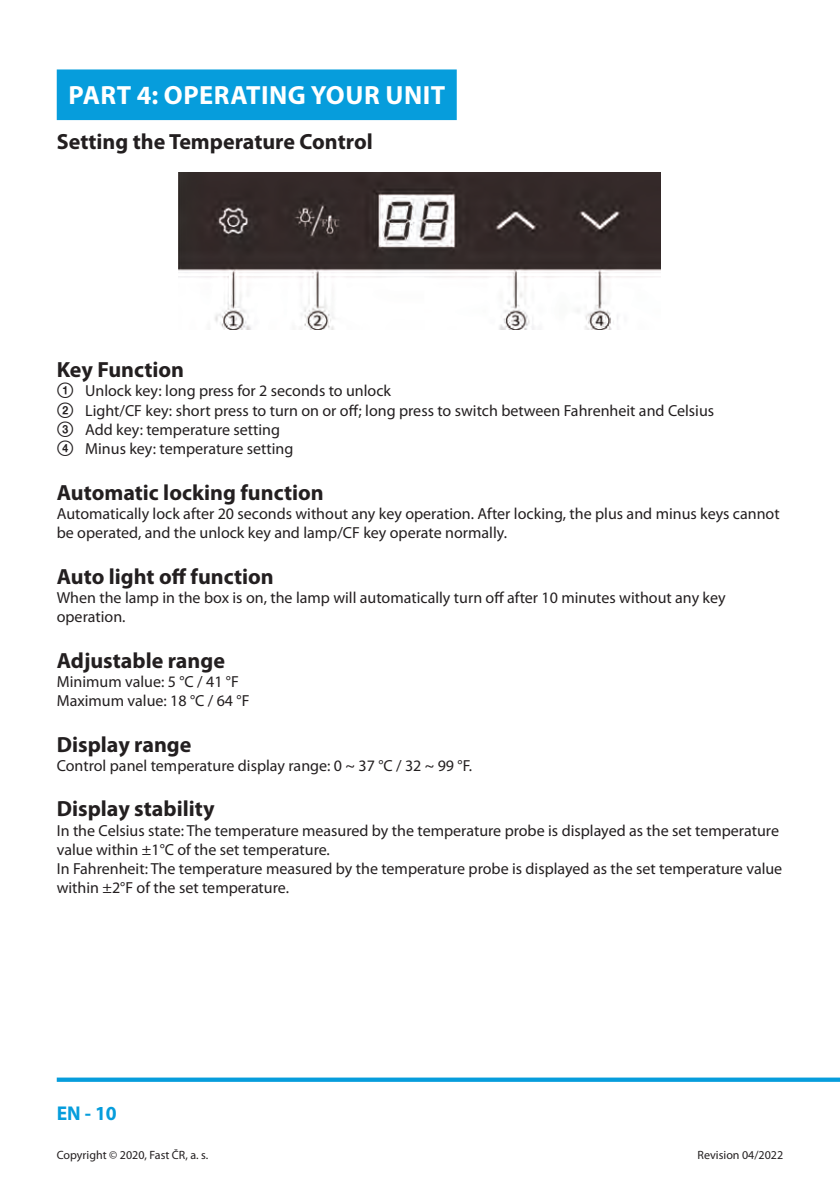
<style>
.page{position:relative;width:840px;height:1191px;background:#fff}
.page>*{position:absolute;margin:0;border:0;box-sizing:border-box;transform-origin:0 0}
.Nadpis_13_2{font:700 26.4px "Myriad Pro";letter-spacing:.02em;color:#fff}
.Podnadpis_11{font:700 22px "Myriad Pro";color:#231f20}
.t1{font:700 20px "Myriad Pro";color:#069ddc}
.Základný_8{font:16px/19.2px "Myriad Pro";color:#231f20}
.Odsadené_čísla_8{font:16px "Myriad Pro";color:#231f20}
.t2{font:12px "Myriad Pro";color:#231f20}
.s1{font-family:"Sony Circled Numbers Posi"}
</style>
<div class="page">
<svg style="left:57px;top:1077px;width:782px;height:4px;background:#29aae0"></svg>
<div style="left:57px;top:69px;width:399px;height:51px;background:#069ddc"></div>
<img style="left:179px;top:173px;width:481px;height:156px">
<p class="Nadpis_13_2" style="left:68px;top:77px;width:378px">PART 4: OPERATING YOUR UNIT</p>
<p class="Podnadpis_11" style="left:57px;top:127px;width:317px">Setting the Temperature Control</p>
<p class="Podnadpis_11" style="left:57px;top:355px;width:129px">Key Function</p>
<p class="Odsadené_čísla_8" style="left:57px;top:381px;width:335px"><span class="s1">1</span> Unlock key: long press for 2 seconds to unlock</p>
<p class="Odsadené_čísla_8" style="left:57px;top:400px;width:658px"><span class="s1">2</span> Light/CF key: short press to turn on or off; long press to switch between Fahrenheit and Celsius</p>
<p class="Odsadené_čísla_8" style="left:57px;top:419px;width:225px"><span class="s1">3</span> Add key: temperature setting</p>
<p class="Odsadené_čísla_8" style="left:57px;top:439px;width:238px"><span class="s1">4</span> Minus key: temperature setting</p>
<p class="Podnadpis_11" style="left:57px;top:478px;width:268px">Automatic locking function</p>
<p class="Základný_8" style="left:57px;top:503px;width:724px">Automatically lock after 20 seconds without any key operation. After locking, the plus and minus keys cannot be operated, and the unlock key and lamp/CF key operate normally.</p>
<p class="Podnadpis_11" style="left:57px;top:562px;width:218px">Auto light off function</p>
<p class="Základný_8" style="left:57px;top:587px;width:670px">When the lamp in the box is on, the lamp will automatically turn off after 10 minutes without any key operation.</p>
<p class="Podnadpis_11" style="left:57px;top:646px;width:170px">Adjustable range</p>
<p class="Základný_8" style="left:57px;top:671px;width:183px">Minimum value: 5 °C / 41 °F</p>
<p class="Základný_8" style="left:57px;top:691px;width:194px">Maximum value: 18 °C / 64 °F</p>
<p class="Podnadpis_11" style="left:57px;top:730px;width:136px">Display range</p>
<p class="Základný_8" style="left:57px;top:755px;width:417px">Control panel temperature display range: 0 ~ 37 °C / 32 ~ 99 °F.</p>
<p class="Podnadpis_11" style="left:57px;top:794px;width:159px">Display stability</p>
<p class="Základný_8" style="left:57px;top:820px;width:723px">In the Celsius state: The temperature measured by the temperature probe is displayed as the set temperature value within ±1°C of the set temperature.</p>
<p class="Základný_8" style="left:57px;top:859px;width:726px">In Fahrenheit: The temperature measured by the temperature probe is displayed as the set temperature value within ±2°F of the set temperature.</p>
<p class="t1" style="left:57px;top:1099px;width:61px">EN - 10</p>
<p class="t2" style="left:57px;top:1147px;width:153px">Copyright © 2020, Fast ČR, a. s.</p>
<p class="t2" style="left:697px;top:1147px;width:87px">Revision 04/2022</p>
</div>
